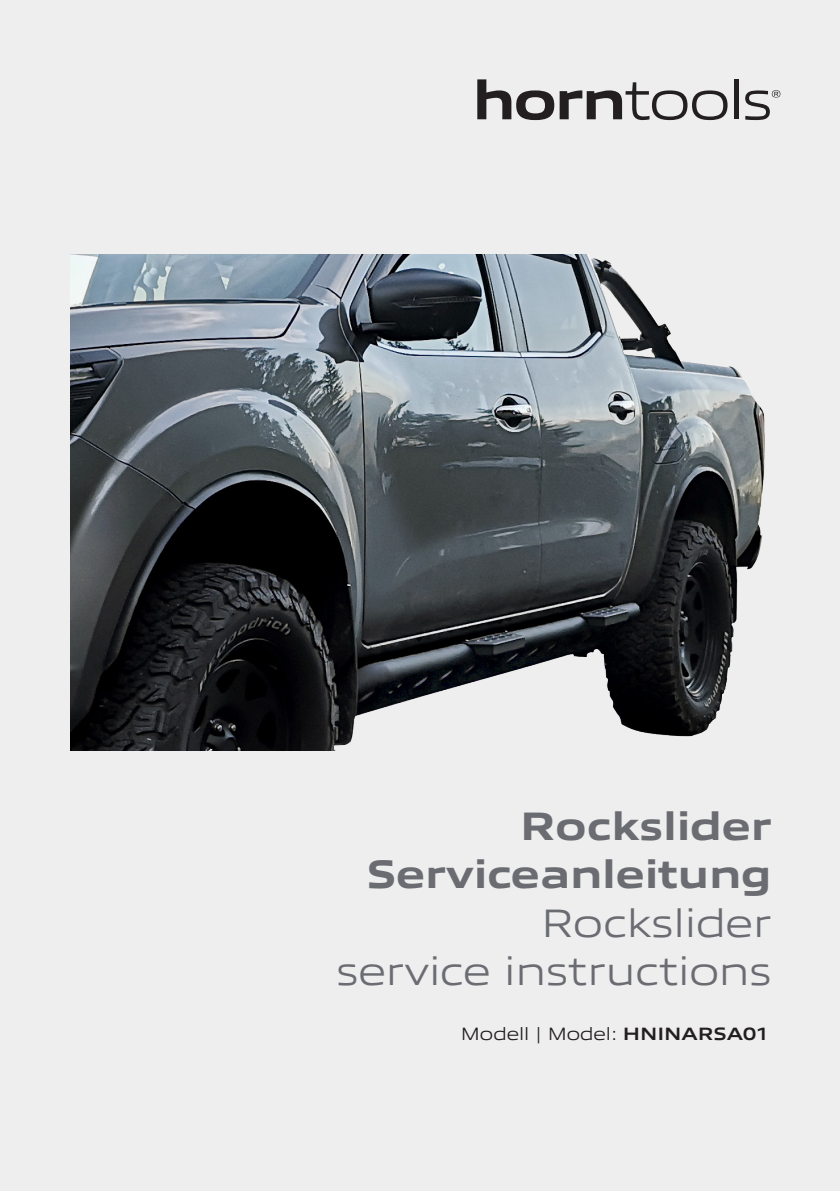
<style>
.page{position:relative;width:840px;height:1191px;background:#fff}
.page>*{position:absolute;margin:0;border:0;box-sizing:border-box;transform-origin:0 0}
.t1{font:300 40px "Allumi Std Extended";letter-spacing:-.01em;color:#6b6c72}
.t2{font:800 40px "Allumi Std Extended";letter-spacing:-.01em;color:#6b6c72}
.t3{font:300 18px "Allumi Std Extended";letter-spacing:-.01em;color:#231f20}
.s1{font-weight:700}
</style>
<div class="page">
<div style="left:0;top:0;width:839px;height:1191px;background:#eeeeef"></div>
<svg style="left:477px;top:79px;width:250px;height:41px"></svg>
<svg style="left:734px;top:79px;width:3px;height:40px"></svg>
<svg style="left:745px;top:90px;width:35px;height:30px"></svg>
<img style="left:71px;top:255px;width:694px;height:495px">
<p class="t2" style="left:519px;top:804px;width:253px">Rockslider</p>
<p class="t2" style="left:366px;top:852px;width:407px">Serviceanleitung</p>
<p class="t1" style="left:541px;top:901px;width:232px">Rockslider</p>
<p class="t1" style="left:336px;top:949px;width:437px">service instructions</p>
<p class="t3" style="left:460px;top:1023px;width:309px">Modell | Model: <span class="s1">HNINARSA01</span></p>
</div>
